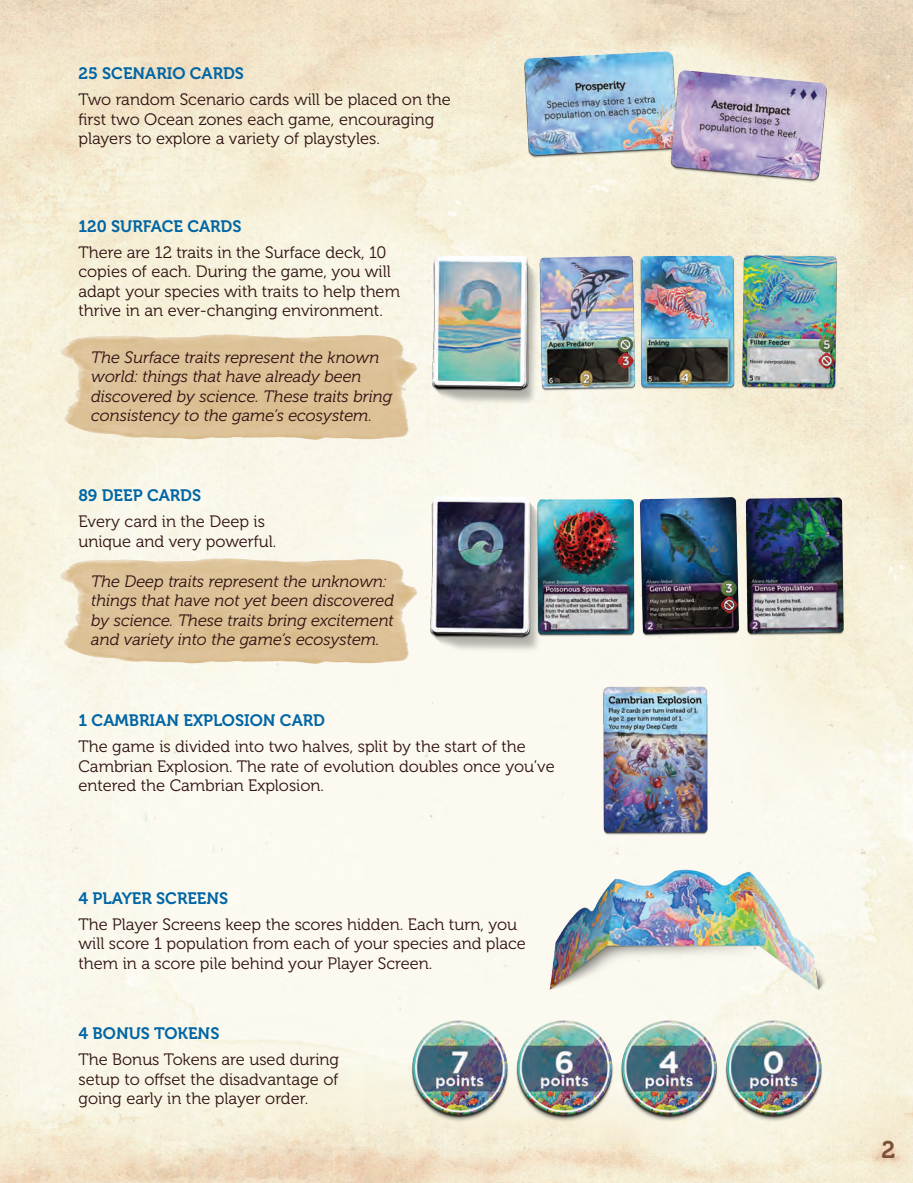
<style>
.page{position:relative;width:913px;height:1183px;background:#fff}
.page>*{position:absolute;margin:0;border:0;box-sizing:border-box;transform-origin:0 0}
.Body_1{font:24px "Museo 700";color:#7a5137}
.Body_1-2{font:16.5px/19.5px "Museo 300";color:#2f1110}
.Body_1-3{font:italic 16.5px/19.5px "Museo 300";color:#2f1110}
.Body_1-4{font:16.5px "Museo 700";color:#0166a5}
</style>
<div class="page">
<img style="left:57px;top:331px;width:363px;height:114px">
<img style="left:57px;top:555px;width:363px;height:113px">
<img style="left:492px;top:29px;width:367px;height:172px">
<img style="left:414px;top:219px;width:448px;height:185px">
<img style="left:419px;top:480px;width:439px;height:176px">
<img style="left:580px;top:668px;width:147px;height:182px">
<img style="left:530px;top:859px;width:305px;height:119px">
<img style="left:390px;top:978px;width:447px;height:175px">
<p class="Body_1-4" style="left:78px;top:64px;width:167px">25 SCENARIO CARDS</p>
<p class="Body_1-2" style="left:78px;top:90px;width:374px">Two random Scenario cards will be placed on the first two Ocean zones each game, encouraging players to explore a variety of playstyles.</p>
<p class="Body_1-4" style="left:78px;top:217px;width:165px">120 SURFACE CARDS</p>
<p class="Body_1-2" style="left:78px;top:242px;width:323px">There are 12 traits in the Surface deck, 10 copies of each. During the game, you will adapt your species with traits to help them thrive in an ever-changing environment.</p>
<p class="Body_1-3" style="left:91px;top:348px;width:303px">The Surface traits represent the known world: things that have already been discovered by science. These traits bring consistency to the game’s ecosystem.</p>
<p class="Body_1-4" style="left:78px;top:486px;width:124px">89 DEEP CARDS</p>
<p class="Body_1-2" style="left:78px;top:512px;width:200px">Every card in the Deep is unique and very powerful.</p>
<p class="Body_1-3" style="left:91px;top:571px;width:304px">The Deep traits represent the unknown: things that have not yet been discovered by science. These traits bring excitement and variety into the game’s ecosystem.</p>
<p class="Body_1-4" style="left:78px;top:711px;width:248px">1 CAMBRIAN EXPLOSION CARD</p>
<p class="Body_1-2" style="left:78px;top:737px;width:478px">The game is divided into two halves, split by the start of the<br>Cambrian Explosion. The rate of evolution doubles once you’ve entered the Cambrian Explosion.</p>
<p class="Body_1-4" style="left:78px;top:889px;width:151px">4 PLAYER SCREENS</p>
<p class="Body_1-2" style="left:78px;top:914px;width:449px">The Player Screens keep the scores hidden. Each turn, you will score 1 population from each of your species and place them in a score pile behind your Player Screen.</p>
<p class="Body_1-4" style="left:78px;top:1024px;width:142px">4 BONUS TOKENS</p>
<p class="Body_1-2" style="left:78px;top:1050px;width:262px;text-align:justify">The Bonus Tokens are used during setup to offset the disadvantage of going early in the player order.</p>
<p class="Body_1" style="left:882px;top:1136px;width:15px">2</p>
</div>
